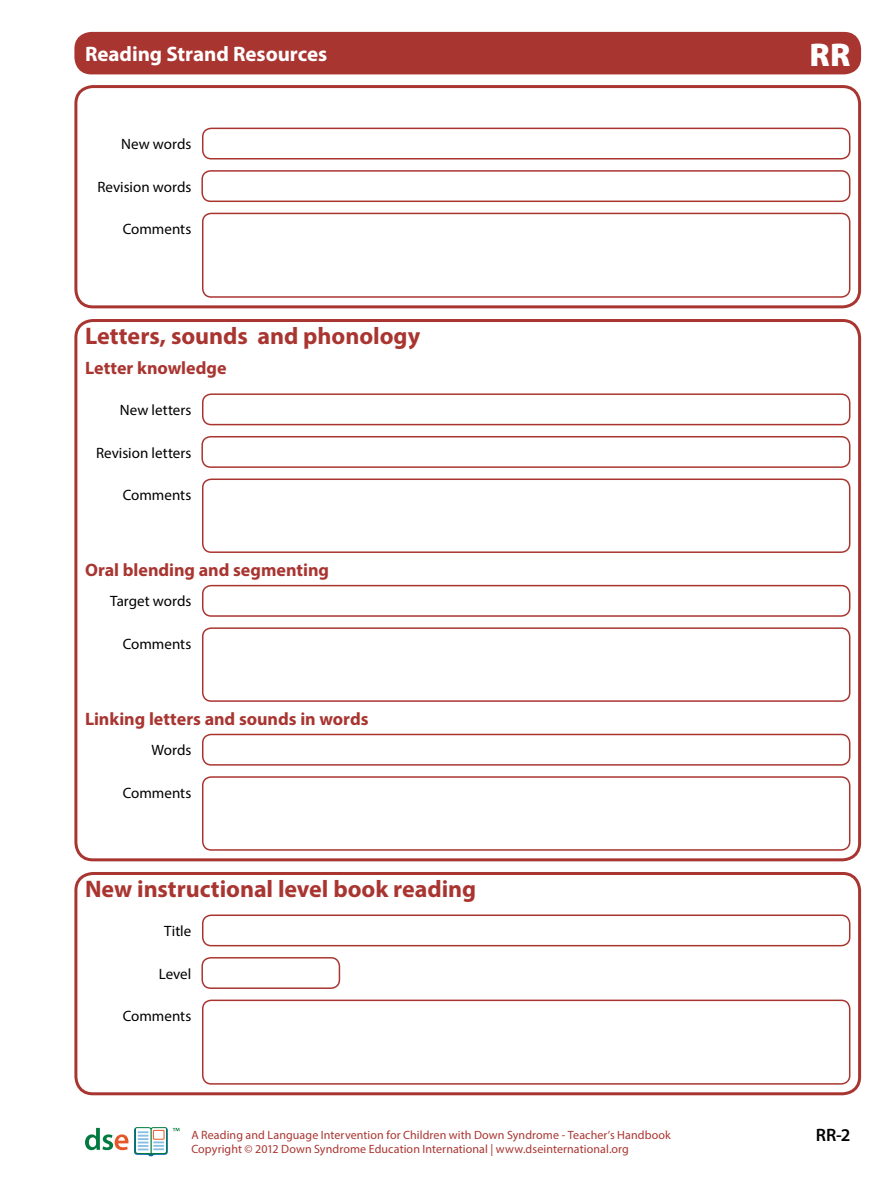
<style>
.page{position:relative;width:893px;height:1191px;background:#fff}
.page>*{position:absolute;margin:0;border:0;box-sizing:border-box;transform-origin:0 0}
.t1{font:900 33px "Myriad Pro";color:#fff}
.heading-3{font:700 24px "Myriad Pro";letter-spacing:-.005em;color:#a93531}
.t2{font:700 21px "Myriad Pro";letter-spacing:-.005em;color:#fff}
.heading-4{font:700 18px "Myriad Pro";color:#a93531}
.t3{font:600 18px "Myriad Pro";color:#000}
.form-field-label{font:15px "Myriad Pro";color:#000}
.t4{font:12px "Myriad Pro";letter-spacing:.005em;color:#a93531}
</style>
<div class="page">
<svg style="left:85px;top:1127px;width:43px;height:23px"></svg>
<svg style="left:134px;top:1127px;width:46px;height:29px"></svg>
<div style="left:74px;top:32px;width:787px;height:42px;background:#a93531;border-radius:17px"></div>
<div style="left:74px;top:85px;width:787px;height:223px;border:3px solid #a93531;border-radius:17px"></div>
<div style="left:202px;top:128px;width:648px;height:31px;border:2px solid #a93531;border-radius:9px"></div>
<div style="left:201px;top:170px;width:649px;height:32px;border:2px solid #a93531;border-radius:9px"></div>
<div style="left:202px;top:213px;width:648px;height:85px;border:2px solid #a93531;border-radius:9px"></div>
<div style="left:74px;top:319px;width:787px;height:542px;border:3px solid #a93531;border-radius:17px"></div>
<div style="left:202px;top:393px;width:648px;height:32px;border:2px solid #a93531;border-radius:9px"></div>
<div style="left:201px;top:436px;width:649px;height:32px;border:2px solid #a93531;border-radius:9px"></div>
<div style="left:202px;top:478px;width:648px;height:75px;border:2px solid #a93531;border-radius:9px"></div>
<div style="left:202px;top:585px;width:648px;height:32px;border:2px solid #a93531;border-radius:9px"></div>
<div style="left:202px;top:627px;width:648px;height:75px;border:2px solid #a93531;border-radius:9px"></div>
<div style="left:202px;top:733px;width:648px;height:32px;border:2px solid #a93531;border-radius:9px"></div>
<div style="left:202px;top:776px;width:648px;height:74px;border:2px solid #a93531;border-radius:9px"></div>
<div style="left:74px;top:872px;width:787px;height:223px;border:3px solid #a93531;border-radius:17px"></div>
<div style="left:202px;top:914px;width:648px;height:32px;border:2px solid #a93531;border-radius:9px"></div>
<div style="left:201px;top:957px;width:139px;height:32px;border:2px solid #a93531;border-radius:9px"></div>
<div style="left:202px;top:999px;width:648px;height:85px;border:2px solid #a93531;border-radius:9px"></div>
<h3 class="t2" style="left:85px;top:40px;width:244px">Reading Strand Resources</h3>
<h1 class="t1" style="left:810px;top:36px;width:42px">RR</h1>
<p class="form-field-label" style="left:121px;top:135px;width:72px">New words</p>
<p class="form-field-label" style="left:97px;top:177px;width:95px">Revision words</p>
<p class="form-field-label" style="left:123px;top:220px;width:70px">Comments</p>
<p class="heading-3" style="left:85px;top:320px;width:337px">Letters, sounds and phonology</p>
<p class="heading-4" style="left:85px;top:356px;width:143px">Letter knowledge</p>
<p class="form-field-label" style="left:120px;top:401px;width:73px">New letters</p>
<p class="form-field-label" style="left:96px;top:443px;width:97px">Revision letters</p>
<p class="form-field-label" style="left:123px;top:486px;width:70px">Comments</p>
<p class="heading-4" style="left:85px;top:558px;width:246px">Oral blending and segmenting</p>
<p class="form-field-label" style="left:110px;top:592px;width:83px">Target words</p>
<p class="form-field-label" style="left:123px;top:634px;width:70px">Comments</p>
<p class="heading-4" style="left:85px;top:706px;width:285px">Linking letters and sounds in words</p>
<p class="form-field-label" style="left:152px;top:741px;width:41px">Words</p>
<p class="form-field-label" style="left:123px;top:783px;width:70px">Comments</p>
<p class="heading-3" style="left:85px;top:873px;width:393px">New instructional level book reading</p>
<p class="form-field-label" style="left:164px;top:921px;width:29px">Title</p>
<p class="form-field-label" style="left:159px;top:964px;width:34px">Level</p>
<p class="form-field-label" style="left:123px;top:1007px;width:70px">Comments</p>
<p class="t4" style="left:191px;top:1127px;width:481px">A Reading and Language Intervention for Children with Down Syndrome - Teacher’s Handbook</p>
<h3 class="t3" style="left:816px;top:1123px;width:36px">RR-2</h3>
<p class="t4" style="left:191px;top:1141px;width:439px">Copyright © 2012 Down Syndrome Education International | www.dseinternational.org</p>
</div>
